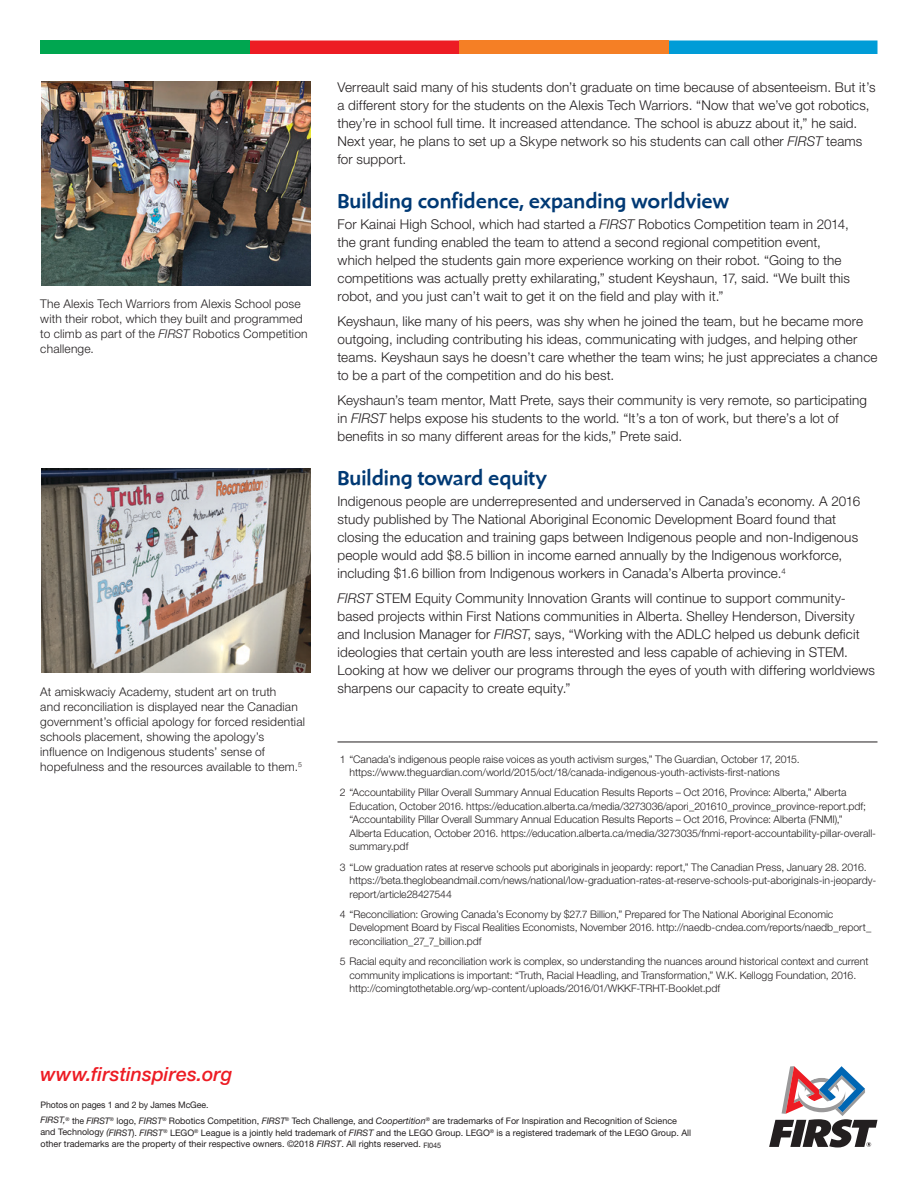
<style>
.page{position:relative;width:918px;height:1188px;background:#fff}
.page>*{position:absolute;margin:0;border:0;box-sizing:border-box;transform-origin:0 0}
.t1{font:500 21px "Shinn RR";letter-spacing:.005em;color:#003974}
.t2{font:italic 500 19.5px "Helvetica Neue";letter-spacing:.005em;color:#ed1c24}
.t3{font:300 13.5px/18px "Helvetica Neue";letter-spacing:.01em;color:#231f20}
.t4{font:300 12px/15px "Helvetica Neue";letter-spacing:.015em;color:#231f20}
.t5{font:300 10.5px/13.5px "Helvetica Neue";color:#231f20}
.t6{font:9px/15.3px "Helvetica Neue";color:#231f20}
.s1{font-style:italic}
.s2{font-size:7.5px}
</style>
<div class="page">
<hr style="left:338px;top:742px;width:540px;height:1px;background:#231f20">
<svg style="left:668px;top:40px;width:210px;height:14px;background:#0a9fd7"></svg>
<div style="left:459px;top:40px;width:209px;height:14px;background:#f57f25"></div>
<div style="left:250px;top:40px;width:209px;height:14px;background:#ed1c24"></div>
<div style="left:40px;top:40px;width:210px;height:14px;background:#00a650"></div>
<svg style="left:769px;top:1066px;width:109px;height:81px"></svg>
<img style="left:42px;top:469px;width:268px;height:204px">
<img style="left:42px;top:81px;width:268px;height:204px">
<p class="t4" style="left:40px;top:296px;width:269px">The Alexis Tech Warriors from Alexis School pose with their robot, which they built and programmed to climb as part of the <span class="s1">FIRST</span> Robotics Competition challenge.</p>
<p class="t4" style="left:40px;top:684px;width:266px">At amiskwaciy Academy, student art on truth<br>and reconciliation is displayed near the Canadian government’s official apology for forced residential schools placement, showing the apology’s influence on Indigenous students’ sense of hopefulness and the resources available to them.<sup>5</sup></p>
<h2 class="t2" style="left:40px;top:1063px;width:193px">www.firstinspires.org</h2>
<p class="t3" style="left:338px;top:78px;width:540px">Verreault said many of his students don’t graduate on time because of absenteeism. But it’s a different story for the students on the Alexis Tech Warriors. “Now that we’ve got robotics, they’re in school full time. It increased attendance. The school is abuzz about it,” he said.<br>Next year, he plans to set up a Skype network so his students can call other <span class="s1">FIRST</span> teams for support.</p>
<h1 class="t1" style="left:338px;top:188px;width:393px">Building confidence, expanding worldview</h1>
<p class="t3" style="left:338px;top:215px;width:514px">For Kainai High School, which had started a <span class="s1">FIRST</span> Robotics Competition team in 2014, the grant funding enabled the team to attend a second regional competition event, which helped the students gain more experience working on their robot. “Going to the competitions was actually pretty exhilarating,” student Keyshaun, 17, said. “We built this robot, and you just can’t wait to get it on the field and play with it.”</p>
<p class="t3" style="left:338px;top:312px;width:542px">Keyshaun, like many of his peers, was shy when he joined the team, but he became more outgoing, including contributing his ideas, communicating with judges, and helping other teams. Keyshaun says he doesn’t care whether the team wins; he just appreciates a chance to be a part of the competition and do his best.</p>
<p class="t3" style="left:338px;top:390px;width:531px">Keyshaun’s team mentor, Matt Prete, says their community is very remote, so participating in <span class="s1">FIRST</span> helps expose his students to the world. “It’s a ton of work, but there’s a lot of benefits in so many different areas for the kids,” Prete said.</p>
<h1 class="t1" style="left:338px;top:465px;width:211px">Building toward equity</h1>
<p class="t3" style="left:338px;top:492px;width:524px">Indigenous people are underrepresented and underserved in Canada’s economy. A 2016 study published by The National Aboriginal Economic Development Board found that closing the education and training gaps between Indigenous people and non-Indigenous people would add $8.5 billion in income earned annually by the Indigenous workforce, including $1.6 billion from Indigenous workers in Canada’s Alberta province.<sup>4</sup></p>
<p class="t3" style="left:338px;top:589px;width:539px"><span class="s1">FIRST</span> STEM Equity Community Innovation Grants will continue to support community&shy;based projects within First Nations communities in Alberta. Shelley Henderson, Diversity and Inclusion Manager for <span class="s1">FIRST</span>, says, “Working with the ADLC helped us debunk deficit ideologies that certain youth are less interested and less capable of achieving in STEM.<br>Looking at how we deliver our programs through the eyes of youth with differing worldviews sharpens our capacity to create equity.”</p>
<p class="t5" style="left:350px;top:752px;width:452px;text-indent:-10px">1 “Canada’s indigenous people raise voices as youth activism surges,” The Guardian, October 17, 2015. https://www.theguardian.com/world/2015/oct/18/canada-indigenous-youth-activists-first-nations</p>
<p class="t5" style="left:350px;top:786px;width:528px;text-indent:-10px">2 “Accountability Pillar Overall Summary Annual Education Results Reports – Oct 2016, Province: Alberta,” Alberta Education, October 2016. https://education.alberta.ca/media/3273036/apori_201610_province_province-report.pdf; “Accountability Pillar Overall Summary Annual Education Results Reports – Oct 2016, Province: Alberta (FNMI),” Alberta Education, October 2016. https://education.alberta.ca/media/3273035/fnmi-report-accountability-pillar-overall&shy;summary.pdf</p>
<p class="t5" style="left:350px;top:860px;width:528px;text-indent:-10px">3 “Low graduation rates at reserve schools put aboriginals in jeopardy: report,” The Canadian Press, January 28. 2016. https://beta.theglobeandmail.com/news/national/low-graduation-rates-at-reserve-schools-put-aboriginals-in-jeopardy&shy;report/article28427544</p>
<p class="t5" style="left:350px;top:907px;width:523px;text-indent:-10px">4 “Reconciliation: Growing Canada’s Economy by $27.7 Billion,” Prepared for The National Aboriginal Economic<br>Development Board by Fiscal Realities Economists, November 2016. http://naedb-cndea.com/reports/naedb_report_ reconciliation_27_7_billion.pdf</p>
<p class="t5" style="left:350px;top:954px;width:520px;text-indent:-10px">5 Racial equity and reconciliation work is complex, so understanding the nuances around historical context and current community implications is important: “Truth, Racial Headling, and Transformation,” W.K. Kellogg Foundation, 2016. http://comingtothetable.org/wp-content/uploads/2016/01/WKKF-TRHT-Booklet.pdf</p>
<p class="t6" style="left:40px;top:1097px;width:638px">Photos on pages 1 and 2 by James McGee.<br><span class="s1">FIRST,</span><sup>®</sup> the <span class="s1">FIRST</span><sup>®</sup> logo, <span class="s1">FIRST</span><sup>®</sup> Robotics Competition, <span class="s1">FIRST</span><sup>®</sup> Tech Challenge, and <span class="s1">Coopertition</span><sup>®</sup> are trademarks of For Inspiration and Recognition of Science</p>
<p class="t6" style="left:40px;top:1126px;width:652px;line-height:12px">and Technology <span class="s1">(FIRST</span>). <span class="s1">FIRST</span><sup>®</sup> LEGO<sup>®</sup> League is a jointly held trademark of <span class="s1">FIRST</span> and the LEGO Group. LEGO<sup>®</sup> is a registered trademark of the LEGO Group. All other trademarks are the property of their respective owners. ©2018 <span class="s1">FIRST</span>. All rights reserved. <span class="s2">FI045</span></p>
</div>
